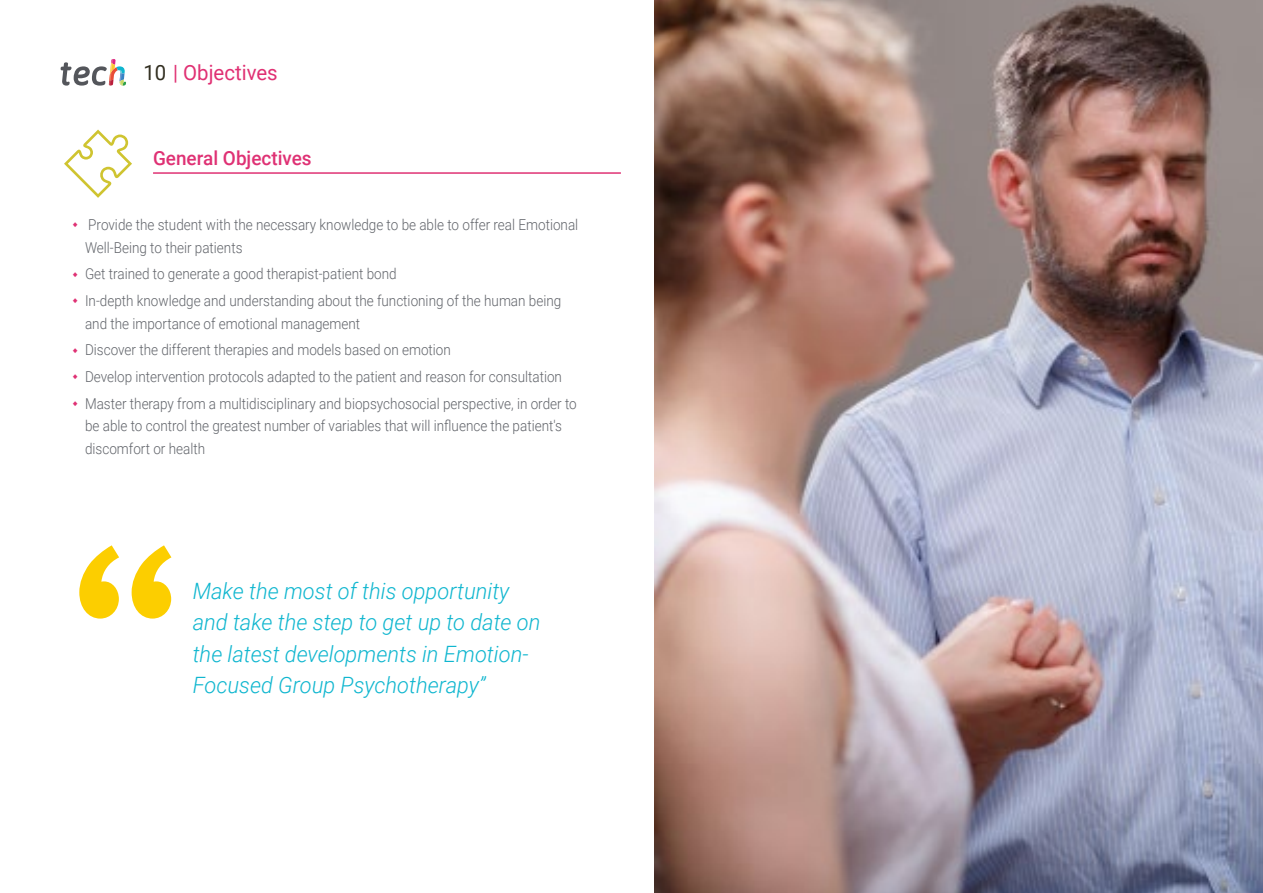
<style>
.page{position:relative;width:1263px;height:893px;background:#fff}
.page>*{position:absolute;margin:0;border:0;box-sizing:border-box;transform-origin:0 0}
.t1{font:italic 300 22.5px/31.5px "Roboto";color:#0fb6cf}
.t2{font:21px "Roboto";color:#e03073}
.t3{font:500 19.5px "Roboto";color:#df3174}
.t4{font:300 15px/26.7px "Roboto";color:#61646a;scale:.9 1}
.s1{color:#312e20}
</style>
<div class="page">
<hr style="left:153px;top:173px;width:468px;height:1px;background:#df3174">
<svg style="left:64px;top:130px;width:68px;height:68px"></svg>
<svg style="left:79px;top:545px;width:92px;height:74px"></svg>
<img style="left:655px;top:0;width:608px;height:893px">
<svg style="left:61px;top:59px;width:65px;height:27px"></svg>
<h2 class="t2" style="left:144px;top:57px;width:136px"><span class="s1">10</span> | Objectives</h2>
<h3 class="t3" style="left:153px;top:144px;width:160px">General Objectives</h3>
<p class="t4" style="left:85px;top:213px;width:549px;line-height:22.5px">Provide the student with the necessary knowledge to be able to offer real Emotional<br>Well-Being to their patients</p>
<p class="t4" style="left:85px;top:260px;width:531px">Get trained to generate a good therapist-patient bond<br>In-depth knowledge and understanding about the functioning of the human being</p>
<p class="t4" style="left:85px;top:309px;width:548px">and the importance of emotional management<br>Discover the different therapies and models based on emotion<br>Develop intervention protocols adapted to the patient and reason for consultation Master therapy from a multidisciplinary and biopsychosocial perspective, in order to</p>
<p class="t4" style="left:85px;top:414px;width:531px;line-height:22.5px">be able to control the greatest number of variables that will influence the patient's discomfort or health</p>
<h1 class="t1" style="left:193px;top:574px;width:349px">Make the most of this opportunity and take the step to get up to date on the latest developments in Emotion-Focused Group Psychotherapy”</h1>
</div>
